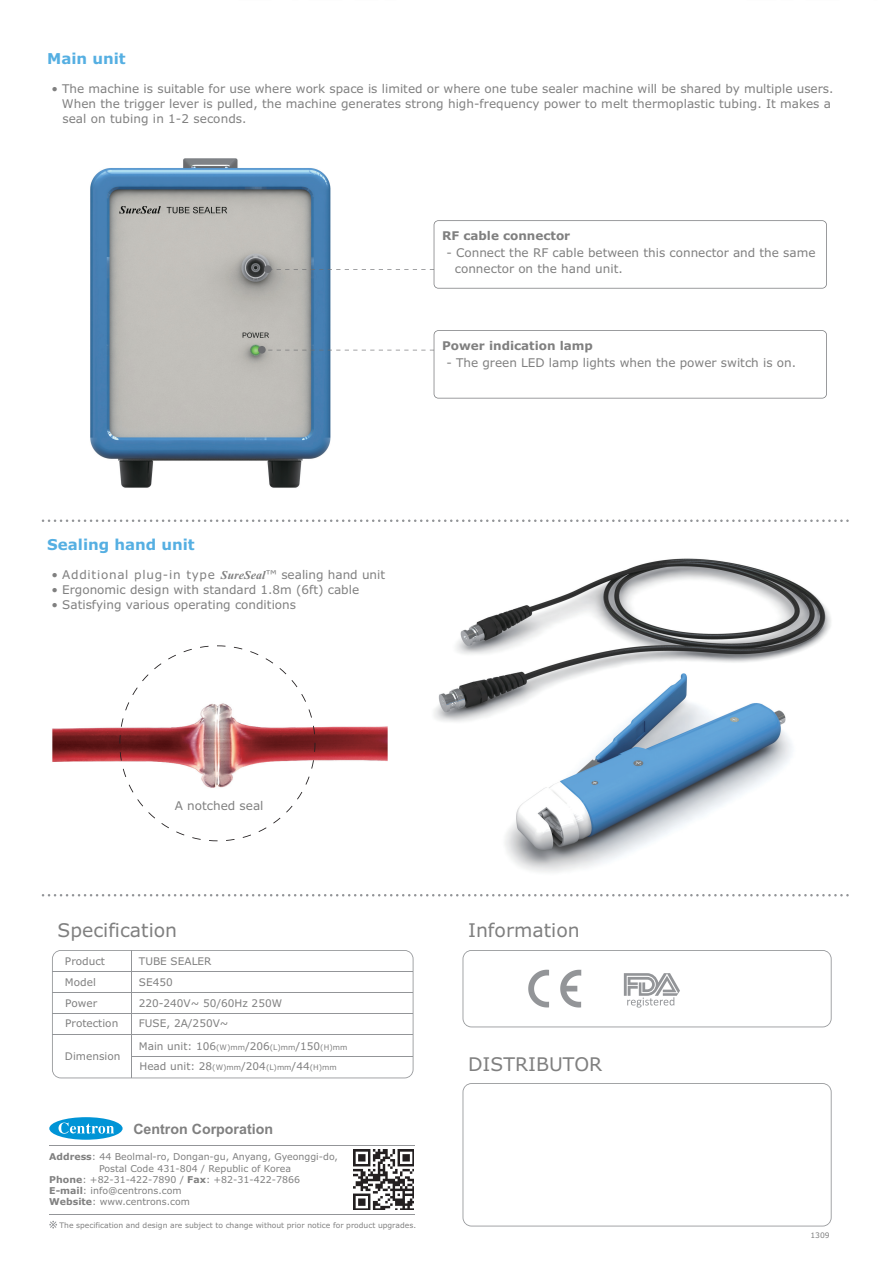
<style>
.page{position:relative;width:893px;height:1263px;background:#fff}
.page>*{position:absolute;margin:0;border:0;box-sizing:border-box;transform-origin:0 0}
.t1{font:18.9px "Verdana";color:#808080}
.t2{font:700 15px "Verdana";color:#55afe2}
.t3{font:700 14.25px "Arial";color:#808080}
.t4{font:12px/15px "Verdana";color:#808080}
.t5{font:12px "Verdana";letter-spacing:.06em;color:#808080}
.t6{font:700 12px "Verdana";color:#808080}
.t7{font:10.5px/20.4px "Verdana";color:#808080}
.t8{font:9.45px "Verdana";color:#808080}
.t9{font:7.65px "Verdana";color:#808080}
.s1{font-family:"Times New Roman";font-weight:700;font-style:italic}
.s2{font-size:7.5px}
.s3{font-weight:700}
</style>
<div class="page">
<img style="left:90px;top:158px;width:241px;height:330px">
<img style="left:434px;top:558px;width:415px;height:338px">
<svg style="left:52px;top:950px;width:361px;height:128px"></svg>
<hr style="left:52px;top:971px;width:361px;height:1px;background:#939598">
<hr style="left:52px;top:992px;width:361px;height:1px;background:#939598">
<hr style="left:52px;top:1013px;width:361px;height:1px;background:#939598">
<hr style="left:52px;top:1034px;width:361px;height:1px;background:#939598">
<hr style="left:131px;top:1056px;width:282px;height:1px;background:#939598">
<hr style="left:131px;top:950px;width:1px;height:128px;background:#939598">
<svg style="left:462px;top:1083px;width:369px;height:143px"></svg>
<svg style="left:42px;top:520px;width:806px;height:2px"></svg>
<svg style="left:42px;top:894px;width:806px;height:3px"></svg>
<div style="left:264px;top:265px;width:8px;height:8px;background:#6d6e71;border-radius:50%"></div>
<div style="left:258px;top:346px;width:8px;height:8px;background:#6d6e71;border-radius:50%"></div>
<svg style="left:268px;top:220px;width:558px;height:69px"></svg>
<svg style="left:261px;top:330px;width:565px;height:68px"></svg>
<div style="left:49px;top:1117px;width:74px;height:23px;background:#0094d6;border-radius:50%"></div>
<svg style="left:58px;top:1123px;width:56px;height:11px"></svg>
<hr style="left:49px;top:1145px;width:365px;height:1px;background:#939598">
<hr style="left:49px;top:1214px;width:365px;height:1px;background:#939598">
<svg style="left:49px;top:1221px;width:8px;height:8px"></svg>
<img style="left:353px;top:1150px;width:61px;height:60px">
<img style="left:52px;top:726px;width:336px;height:36px">
<svg style="left:119px;top:645px;width:196px;height:196px"></svg>
<svg style="left:462px;top:950px;width:369px;height:77px"></svg>
<p class="t2" style="left:47px;top:53px;width:80px">Main unit</p>
<p class="t4" style="left:62px;top:82px;width:773px;text-indent:-10px">• The machine is suitable for use where work space is limited or where one tube sealer machine will be shared by multiple users.<br>When the trigger lever is pulled, the machine generates strong high-frequency power to melt thermoplastic tubing. It makes a seal on tubing in 1-2 seconds.</p>
<p class="t6" style="left:442px;top:231px;width:130px">RF cable connector</p>
<p class="t4" style="left:455px;top:245px;width:362px;line-height:16.5px;text-indent:-8px">- Connect the RF cable between this connector and the same connector on the hand unit.</p>
<p class="t6" style="left:442px;top:341px;width:152px">Power indication lamp</p>
<p class="t4" style="left:446px;top:356px;width:351px">- The green LED lamp lights when the power switch is on.</p>
<p class="t2" style="left:47px;top:539px;width:149px">Sealing hand unit</p>
<p class="t5" style="left:51px;top:569px;width:335px">• Additional plug-in type <span class="s1">SureSeal</span>™ sealing hand unit</p>
<p class="t4" style="left:51px;top:583px;width:309px">• Ergonomic design with standard 1.8m (6ft) cable</p>
<p class="t4" style="left:51px;top:598px;width:246px">• Satisfying various operating conditions</p>
<p class="t4" style="left:175px;top:799px;width:90px">A notched seal</p>
<h1 class="t1" style="left:57px;top:923px;width:121px">Specification</h1>
<p class="t7" style="left:65px;top:952px;width:42px">Product</p>
<p class="t7" style="left:139px;top:952px;width:74px">TUBE SEALER</p>
<p class="t7" style="left:65px;top:973px;width:32px">Model</p>
<p class="t7" style="left:139px;top:973px;width:35px">SE450</p>
<p class="t7" style="left:65px;top:994px;width:34px">Power</p>
<p class="t7" style="left:139px;top:993px;width:145px">220-240V~ 50/60Hz 250W</p>
<p class="t7" style="left:65px;top:1014px;width:55px">Protection</p>
<p class="t7" style="left:139px;top:1014px;width:91px">FUSE, 2A/250V~</p>
<p class="t7" style="left:65px;top:1046px;width:57px">Dimension</p>
<p class="t7" style="left:139px;top:1037px;width:210px">Main unit: 106<span class="s2">(W)mm</span>/206<span class="s2">(L)mm</span>/150<span class="s2">(H)mm<br></span>Head unit: 28<span class="s2">(W)mm</span>/204<span class="s2">(L)mm</span>/44<span class="s2">(H)mm</span></p>
<p class="t3" style="left:133px;top:1124px;width:141px">Centron Corporation</p>
<p class="t8" style="left:49px;top:1153px;width:290px"><span class="s3">Address</span>: 44 Beolmal-ro, Dongan-gu, Anyang, Gyeonggi-do,</p>
<p class="t8" style="left:99px;top:1164px;width:194px">Postal Code 431-804 / Republic of Korea</p>
<p class="t8" style="left:49px;top:1176px;width:252px"><span class="s3">Phone</span>: +82-31-422-7890 / <span class="s3">Fax</span>: +82-31-422-7866</p>
<p class="t8" style="left:49px;top:1187px;width:134px"><span class="s3">E-mail</span>: info@centrons.com</p>
<p class="t8" style="left:49px;top:1198px;width:142px"><span class="s3">Website</span>: www.centrons.com</p>
<p class="t9" style="left:59px;top:1222px;width:358px">The specification and design are subject to change without prior notice for product upgrades.</p>
<h1 class="t1" style="left:468px;top:923px;width:113px">Information</h1>
<h1 class="t1" style="left:468px;top:1056px;width:136px">DISTRIBUTOR</h1>
<p class="t9" style="left:810px;top:1232px;width:21px">1309</p>
</div>
